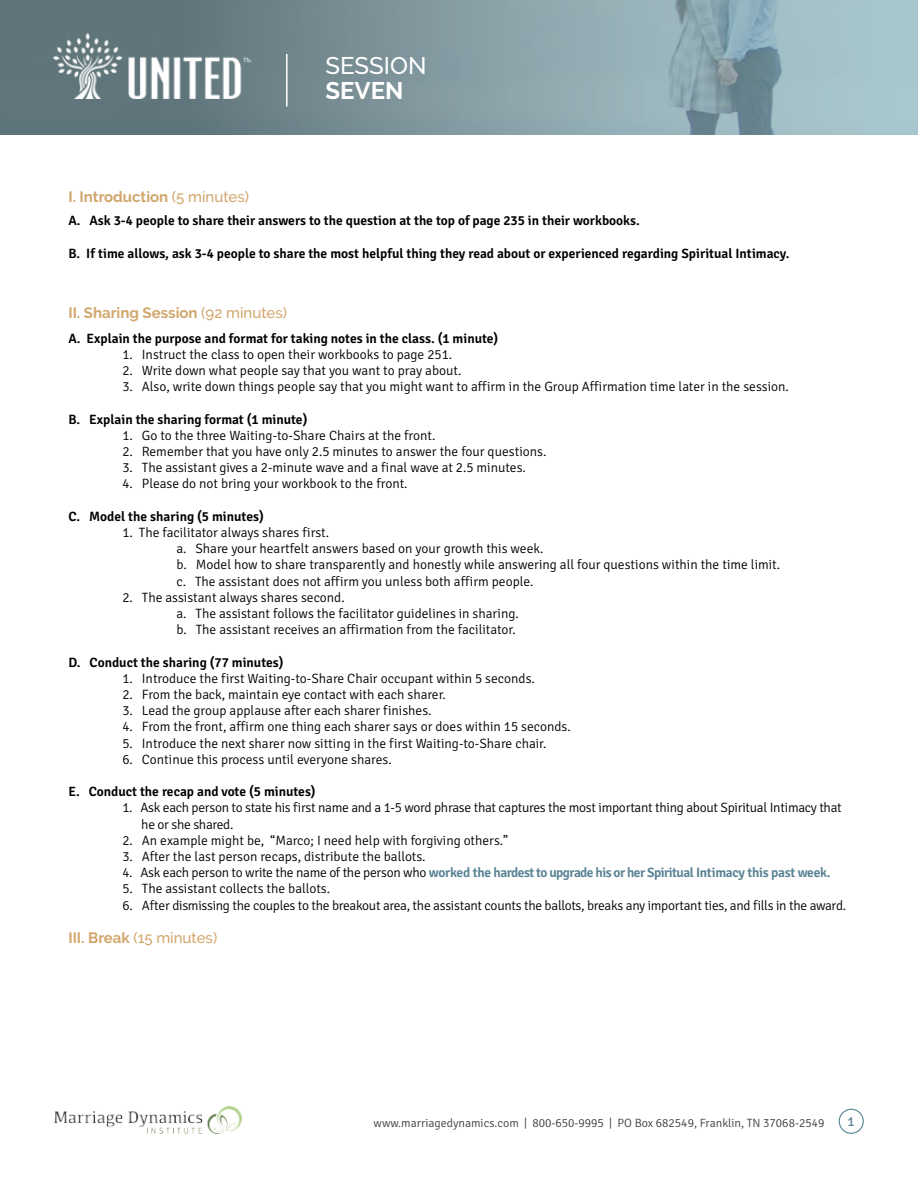
<style>
.page{position:relative;width:918px;height:1188px;background:#fff}
.page>*{position:absolute;margin:0;border:0;box-sizing:border-box;transform-origin:0 0}
.t1{font:500 24px "Raleway";color:#fff}
.t2{font:700 24px "Raleway";color:#fff}
.t3{font:700 15px "Raleway";color:#d1a66b}
.t4{font:500 15px "Raleway";color:#d1a66b}
.t5{font:300 13.5px/16.2px "Signika";color:#000}
.t6{font:600 13.5px "Signika";color:#000}
.t7{font:300 13.5px/16.2px "Signika";letter-spacing:-.02em;color:#000}
.t8{font:600 13.5px "Signika";letter-spacing:-.04em;color:#588293}
.t9{font:13.5px "Signika";color:#588293}
.t10{font:300 12px "Signika";color:#404041}
.s1{font-weight:500}
.s2{font-weight:300;color:#000}
.s3{font-weight:700}
</style>
<div class="page">
<svg style="left:0;top:0;width:918px;height:134px;background:#839ba2"></svg>
<img style="left:54px;top:1106px;width:187px;height:28px">
<hr style="left:286px;top:54px;width:2px;height:52px;background:#fff">
<img style="left:54px;top:34px;width:196px;height:65px">
<div style="left:839px;top:1109px;width:25px;height:25px;border:1px solid #588293;border-radius:50%"></div>
<p class="t3" style="left:68px;top:189px;width:182px">I. Introduction <span class="s1">(5 minutes)</span></p>
<h1 class="t1" style="left:326px;top:51px;width:103px">SESSION</h1>
<h1 class="t2" style="left:326px;top:77px;width:80px">SEVEN</h1>
<p class="t6" style="left:68px;top:213px;width:573px">A. Ask 3-4 people to share their answers to the question at the top of page 235 in their workbooks.</p>
<p class="t6" style="left:68px;top:245px;width:723px">B. If time allows, ask 3-4 people to share the most helpful thing they read about or experienced regarding Spiritual Intimacy.</p>
<p class="t3" style="left:68px;top:304px;width:220px">II. Sharing Session <span class="s1">(92 minutes)</span></p>
<p class="t6" style="left:68px;top:330px;width:432px">A. Explain the purpose and format for taking notes in the class. (1 minute)</p>
<p class="t5" style="left:122px;top:346px;width:331px">1. Instruct the class to open their workbooks to page 251.</p>
<p class="t5" style="left:122px;top:363px;width:340px">2. Write down what people say that you want to pray about.</p>
<p class="t5" style="left:122px;top:379px;width:668px">3. Also, write down things people say that you might want to affirm in the Group Affirmation time later in the session.</p>
<p class="t6" style="left:68px;top:411px;width:241px">B. Explain the sharing format (1 minute)</p>
<p class="t5" style="left:122px;top:427px;width:314px">1. Go to the three Waiting-to-Share Chairs at the front.</p>
<p class="t5" style="left:122px;top:444px;width:426px">2. Remember that you have only 2.5 minutes to answer the four questions.</p>
<p class="t5" style="left:122px;top:460px;width:405px">3. The assistant gives a 2-minute wave and a final wave at 2.5 minutes.</p>
<p class="t5" style="left:122px;top:476px;width:287px">4. Please do not bring your workbook to the front.</p>
<p class="t6" style="left:68px;top:508px;width:197px">C. Model the sharing (5 minutes)</p>
<p class="t5" style="left:176px;top:525px;width:605px;text-indent:-54px">1. The facilitator always shares first.<br>a. Share your heartfelt answers based on your growth this week.<br>b. Model how to share transparently and honestly while answering all four questions within the time limit. c. The assistant does not affirm you unless both affirm people.</p>
<p class="t5" style="left:176px;top:589px;width:344px;text-indent:-54px">2. The assistant always shares second.<br>a. The assistant follows the facilitator guidelines in sharing. b. The assistant receives an affirmation from the facilitator.</p>
<p class="t6" style="left:68px;top:654px;width:217px">D. Conduct the sharing (77 minutes)</p>
<p class="t5" style="left:122px;top:670px;width:414px">1. Introduce the first Waiting-to-Share Chair occupant within 5 seconds.</p>
<p class="t5" style="left:122px;top:687px;width:325px">2. From the back, maintain eye contact with each sharer.</p>
<p class="t5" style="left:122px;top:703px;width:311px">3. Lead the group applause after each sharer finishes.</p>
<p class="t5" style="left:122px;top:719px;width:450px">4. From the front, affirm one thing each sharer says or does within 15 seconds.</p>
<p class="t5" style="left:122px;top:735px;width:426px">5. Introduce the next sharer now sitting in the first Waiting-to-Share chair.</p>
<p class="t5" style="left:122px;top:751px;width:271px">6. Continue this process until everyone shares.</p>
<p class="t6" style="left:68px;top:784px;width:249px">E. Conduct the recap and vote (5 minutes)</p>
<p class="t7" style="left:141px;top:800px;width:702px;text-indent:-19px">1. Ask each person to state his first name and a 1-5 word phrase that captures the most important thing about Spiritual Intimacy that he or she shared.</p>
<p class="t5" style="left:122px;top:832px;width:387px">2. An example might be, “Marco; I need help with forgiving others.”</p>
<p class="t5" style="left:122px;top:849px;width:305px">3. After the last person recaps, distribute the ballots.</p>
<p class="t8" style="left:122px;top:865px;width:710px"><span class="s2">4. Ask each person to write the name of the person who</span> worked the hardest to upgrade his or her Spiritual Intimacy this past week.</p>
<p class="t5" style="left:122px;top:881px;width:209px">5. The assistant collects the ballots.</p>
<p class="t7" style="left:122px;top:897px;width:725px">6. After dismissing the couples to the breakout area, the assistant counts the ballots, breaks any important ties, and fills in the award.</p>
<p class="t4" style="left:68px;top:929px;width:150px"><span class="s3">III. Break</span> (15 minutes)</p>
<p class="t10" style="left:374px;top:1116px;width:452px">www.marriagedynamics.com | 800-650-9995 | PO Box 682549, Franklin, TN 37068-2549</p>
<p class="t9" style="left:848px;top:1114px;width:9px">1</p>
</div>
